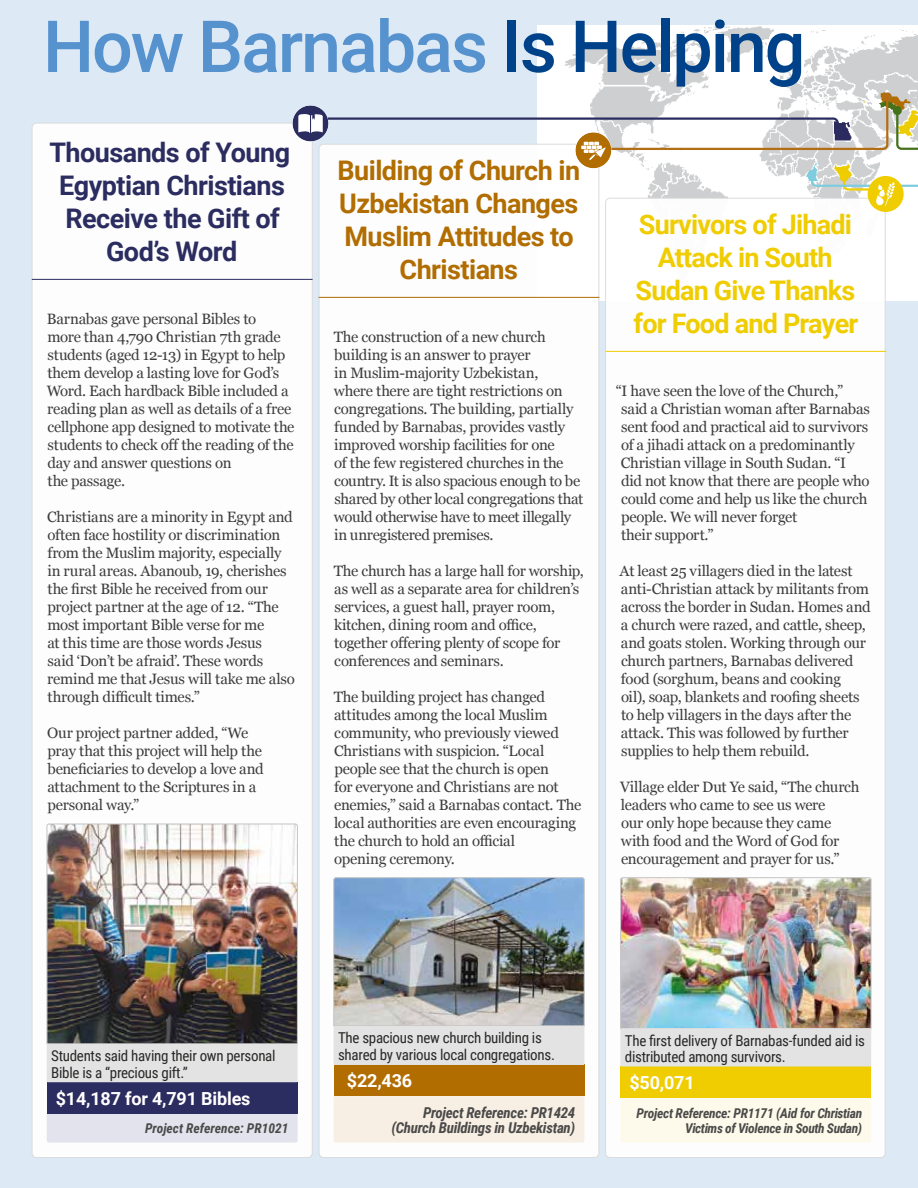
<style>
.page{position:relative;width:918px;height:1188px;background:#dde9f5}
.page>*{position:absolute;margin:0;border:0;box-sizing:border-box;transform-origin:0 0}
.t1{font:500 72px "Roboto";letter-spacing:-.03em;color:#5692ce}
.t2{font:700 27px/33px "Roboto";letter-spacing:-.02em;color:#b16d00;text-align:center}
.t3{font:700 27px/33px "Roboto";letter-spacing:-.03em;color:#efcd00;text-align:center}
.t4{font:700 27px/33px "Roboto";letter-spacing:-.02em;color:#2b2c5f;text-align:center}
.t5{font:700 18px "Roboto";letter-spacing:-.01em;color:#fff}
.t6{font:15px/18px "Georgia";letter-spacing:-.015em;color:#3c3c3b}
.t7{font:15px/16.5px "Roboto Condensed";letter-spacing:-.02em;color:#282827}
.t8{font:italic 700 15px/15px "Roboto Condensed";letter-spacing:-.02em;color:#4a4a49;text-align:right}
.t9{font:italic 700 13.5px/15px "Roboto Condensed";letter-spacing:-.02em;color:#4a4a49;text-align:right}
.t10{font:italic 700 13.5px "Roboto Condensed";color:#4a4a49}
.s1{color:#004289}
</style>
<div class="page">
<img style="left:538px;top:25px;width:380px;height:275px">
<div style="left:32px;top:123px;width:280px;height:1035px;background:#fff;border-radius:4px"></div>
<div style="left:319px;top:144px;width:280px;height:1014px;background:#fff;border-radius:4px"></div>
<div style="left:606px;top:198px;width:279px;height:960px;background:#fff;border-radius:4px"></div>
<hr style="left:319px;top:297px;width:280px;height:1px;background:#b16d00">
<hr style="left:605px;top:351px;width:281px;height:1px;background:#efcd00">
<hr style="left:32px;top:279px;width:281px;height:1px;background:#2b2c5f">
<img style="left:47px;top:824px;width:251px;height:220px">
<div style="left:47px;top:1114px;width:251px;height:29px;background:#e3e3ee"></div>
<div style="left:47px;top:1082px;width:251px;height:32px;background:#2b2c5f"></div>
<div style="left:47px;top:1044px;width:251px;height:38px;background:#e3e3e3"></div>
<div style="left:620px;top:1098px;width:251px;height:45px;background:#fefaeb"></div>
<div style="left:334px;top:1096px;width:250px;height:47px;background:#f8efe4"></div>
<div style="left:620px;top:1066px;width:251px;height:32px;background:#efcd00"></div>
<div style="left:334px;top:1064px;width:250px;height:32px;background:#b16d00"></div>
<img style="left:620px;top:877px;width:251px;height:189px">
<img style="left:333px;top:877px;width:252px;height:188px">
<svg style="left:293px;top:61px;width:625px;height:151px"></svg>
<h1 class="t1" style="left:43px;top:-4px;width:764px">How Barnabas <span class="s1">Is Helping</span></h1>
<h2 class="t4" style="left:49px;top:135px;width:242px">Thousands of Young<br>Egyptian Christians<br>Receive the Gift of<br>God’s Word</h2>
<p class="t6" style="left:47px;top:309px;width:249px">Barnabas gave personal Bibles to<br>more than 4,790 Christian 7th grade students (aged 12-13) in Egypt to help them develop a lasting love for God’s Word. Each hardback Bible included a reading plan as well as details of a free cellphone app designed to motivate the students to check off the reading of the day and answer questions on<br>the passage.</p>
<p class="t6" style="left:47px;top:507px;width:249px">Christians are a minority in Egypt and often face hostility or discrimination from the Muslim majority, especially in rural areas. Abanoub, 19, cherishes the first Bible he received from our project partner at the age of 12. “The most important Bible verse for me<br>at this time are those words Jesus<br>said ‘Don’t be afraid’. These words remind me that Jesus will take me also through difficult times.”</p>
<p class="t6" style="left:47px;top:723px;width:218px">Our project partner added, “We pray that this project will help the beneficiaries to develop a love and attachment to the Scriptures in a personal way.”</p>
<h2 class="t2" style="left:337px;top:153px;width:244px">Building of Church in<br>Uzbekistan Changes<br>Muslim Attitudes to<br>Christians</h2>
<p class="t6" style="left:334px;top:327px;width:251px">The construction of a new church building is an answer to prayer<br>in Muslim-majority Uzbekistan,<br>where there are tight restrictions on congregations. The building, partially funded by Barnabas, provides vastly improved worship facilities for one<br>of the few registered churches in the country. It is also spacious enough to be shared by other local congregations that would otherwise have to meet illegally in unregistered premises.</p>
<p class="t6" style="left:334px;top:561px;width:252px">The church has a large hall for worship, as well as a separate area for children’s services, a guest hall, prayer room, kitchen, dining room and office, together offering plenty of scope for conferences and seminars.</p>
<p class="t6" style="left:334px;top:687px;width:249px">The building project has changed attitudes among the local Muslim community, who previously viewed Christians with suspicion. “Local people see that the church is open<br>for everyone and Christians are not enemies,” said a Barnabas contact. The local authorities are even encouraging the church to hold an official<br>opening ceremony.</p>
<h2 class="t3" style="left:634px;top:207px;width:226px">Survivors of Jihadi<br>Attack in South<br>Sudan Give Thanks for Food and Prayer</h2>
<p class="t6" style="left:621px;top:381px;width:251px;text-indent:-5px">“I have seen the love of the Church,” said a Christian woman after Barnabas sent food and practical aid to survivors of a jihadi attack on a predominantly Christian village in South Sudan. “I did not know that there are people who could come and help us like the church people. We will never forget<br>their support.”</p>
<p class="t6" style="left:620px;top:561px;width:253px">At least 25 villagers died in the latest anti-Christian attack by militants from across the border in Sudan. Homes and a church were razed, and cattle, sheep, and goats stolen. Working through our church partners, Barnabas delivered food (sorghum, beans and cooking<br>oil), soap, blankets and roofing sheets to help villagers in the days after the attack. This was followed by further supplies to help them rebuild.</p>
<p class="t6" style="left:620px;top:777px;width:241px">Village elder Dut Ye said, “The church leaders who came to see us were<br>our only hope because they came with food and the Word of God for encouragement and prayer for us.”</p>
<p class="t7" style="left:51px;top:1047px;width:226px">Students said having their own personal<br>Bible is a “precious gift.”</p>
<p class="t5" style="left:56px;top:1086px;width:196px">$14,187 for 4,791 Bibles</p>
<p class="t10" style="left:145px;top:1119px;width:145px">Project Reference: PR1021</p>
<p class="t7" style="left:338px;top:1029px;width:218px">The spacious new church building is shared by various local congregations.</p>
<p class="t7" style="left:625px;top:1031px;width:242px">The first delivery of Barnabas-funded aid is distributed among survivors.</p>
<p class="t5" style="left:347px;top:1068px;width:67px">$22,436</p>
<p class="t5" style="left:629px;top:1070px;width:67px">$50,071</p>
<p class="t8" style="left:391px;top:1104px;width:185px">Project Reference: PR1424 (Church Buildings in Uzbekistan)</p>
<p class="t9" style="left:637px;top:1105px;width:227px">Project Reference: PR1171 (Aid for Christian<br>Victims of Violence in South Sudan)</p>
</div>
